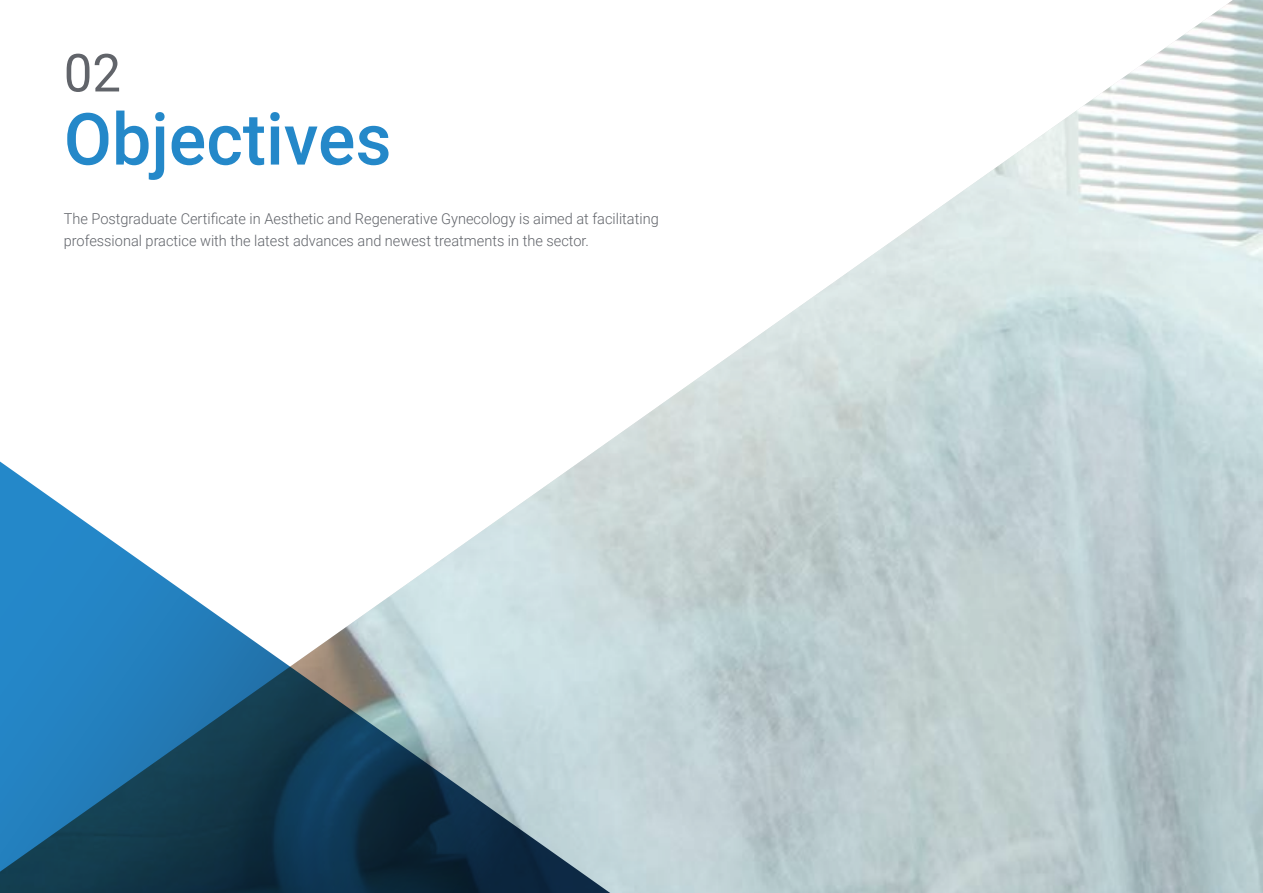
<style>
.page{position:relative;width:1263px;height:893px;background:#fff}
.page>*{position:absolute;margin:0;border:0;box-sizing:border-box;transform-origin:0 0}
.t1{font:500 72px "Roboto";color:#2488c9}
.t2{font:52.5px "Roboto";color:#61646a}
.t3{font:300 15px/22.5px "Roboto";color:#61646a}
</style>
<div class="page">
<svg style="left:0;top:446px;width:640px;height:447px"></svg>
<h2 class="t2" style="left:64px;top:36px;width:59px">02</h2>
<h1 class="t1" style="left:64px;top:89px;width:329px">Objectives</h1>
<p class="t3" style="left:64px;top:207px;width:596px">The Postgraduate Certificate in Aesthetic and Regenerative Gynecology is aimed at facilitating professional practice with the latest advances and newest treatments in the sector.</p>
</div>
